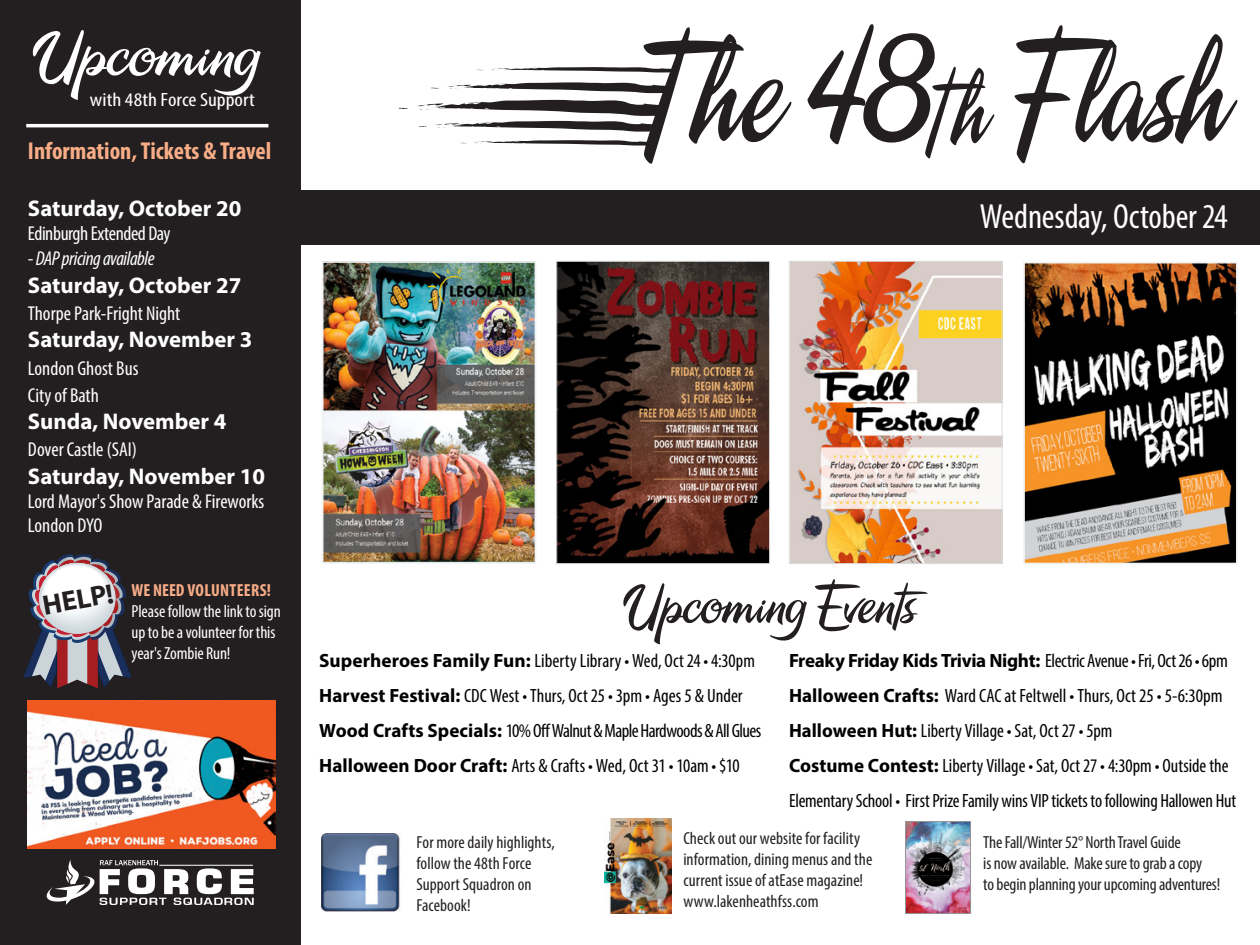
<style>
.page{position:relative;width:1260px;height:945px;background:#fff}
.page>*{position:absolute;margin:0;border:0;box-sizing:border-box;transform-origin:0 0}
.t1{font:148.75px "A&S Signwriter";letter-spacing:.015em;color:#231f20;scale:1.05 1}
.t2{font:63px "A&S Signwriter";letter-spacing:.005em;color:#fff;scale:1.39 1}
.t3{font:55.12px "A&S Signwriter";letter-spacing:.005em;color:#231f20;scale:1.28 1}
.t4{font:condensed 35px "Myriad Pro";letter-spacing:-.005em;color:#fff}
.t5{font:700 28px "Myriad Pro";color:#231f20}
.t6{font:700 condensed 24.5px "Myriad Pro";color:#f9ad86}
.t7{font:700 22.75px "Myriad Pro";color:#fff}
.t8{font:condensed 20.12px/27.3px "Myriad Pro";color:#fff}
.t9{font:condensed 20.12px "Myriad Pro";letter-spacing:-.02em;color:#fff}
.t10{font:italic condensed 20.12px "Myriad Pro";letter-spacing:-.02em;color:#fff}
.t11{font:condensed 19.25px/35px "Myriad Pro";letter-spacing:-.005em;color:#000}
.t12{font:condensed 19.25px "Myriad Pro";color:#fff;scale:1.15 1}
.t13{font:condensed 17.5px/21px "Myriad Pro";color:#231f20}
.t14{font:condensed 17.5px/21px "Myriad Pro";letter-spacing:-.01em;color:#fff}
.t15{font:700 condensed 17.5px "Myriad Pro";letter-spacing:.015em;color:#f9ad86}
.s1{font-size:105px}
.s2{font-weight:700;font-stretch:normal}
</style>
<div class="page">
<div style="left:0;top:0;width:300px;height:945px;background:#231f20"></div>
<hr style="left:26px;top:124px;width:242px;height:3px;background:#fff">
<img style="left:322px;top:834px;width:78px;height:78px">
<img style="left:604px;top:818px;width:68px;height:95px">
<img style="left:907px;top:823px;width:62px;height:89px">
<div style="left:905px;top:821px;width:66px;height:93px;border:1px solid #939598"></div>
<svg style="left:447px;top:82px;width:227px;height:11px"></svg>
<svg style="left:491px;top:67px;width:187px;height:5px"></svg>
<svg style="left:417px;top:100px;width:250px;height:32px"></svg>
<svg style="left:460px;top:140px;width:196px;height:6px"></svg>
<svg style="left:47px;top:860px;width:207px;height:45px"></svg>
<hr style="left:159px;top:865px;width:94px;height:1px;background:#fff">
<div style="left:298px;top:191px;width:962px;height:54px;background:#231f20"></div>
<img style="left:559px;top:263px;width:209px;height:299px">
<div style="left:557px;top:261px;width:213px;height:303px;border:1px solid #dcdddf"></div>
<img style="left:325px;top:264px;width:208px;height:297px">
<div style="left:322px;top:261px;width:214px;height:303px;border:2px solid #f1f2f3"></div>
<img style="left:27px;top:700px;width:248px;height:148px">
<svg style="left:24px;top:554px;width:107px;height:134px"></svg>
<img style="left:1026px;top:265px;width:209px;height:296px">
<div style="left:1023px;top:262px;width:215px;height:302px;border:2px solid #f1f2f3"></div>
<img style="left:791px;top:263px;width:209px;height:299px">
<div style="left:789px;top:261px;width:213px;height:303px;border:1px solid #dcdddf"></div>
<h2 class="t2" style="left:35px;top:25px;width:162px">Upcoming</h2>
<p class="t12" style="left:90px;top:88px;width:145px">with 48th Force Support</p>
<p class="t6" style="left:28px;top:136px;width:245px">Information, Tickets &amp; Travel</p>
<p class="t7" style="left:28px;top:194px;width:215px">Saturday, October 20</p>
<p class="t9" style="left:28px;top:221px;width:144px">Edinburgh Extended Day</p>
<p class="t10" style="left:28px;top:247px;width:128px">- DAP pricing available</p>
<p class="t7" style="left:28px;top:270px;width:215px">Saturday, October 27</p>
<p class="t8" style="left:28px;top:299px;width:154px">Thorpe Park-Fright Night</p>
<p class="t7" style="left:28px;top:325px;width:226px">Saturday, November 3</p>
<p class="t8" style="left:28px;top:354px;width:112px">London Ghost Bus<br>City of Bath</p>
<p class="t7" style="left:28px;top:407px;width:200px">Sunda, November 4</p>
<p class="t8" style="left:28px;top:436px;width:110px">Dover Castle (SAI)</p>
<p class="t7" style="left:28px;top:461px;width:239px">Saturday, November 10</p>
<p class="t8" style="left:28px;top:489px;width:238px;line-height:24.2px">Lord Mayor's Show Parade &amp; Fireworks<br>London DYO</p>
<h3 class="t5" style="left:40px;top:587px;width:73px;rotate:-10deg">HELP!</h3>
<p class="t15" style="left:132px;top:579px;width:141px">WE NEED VOLUNTEERS!</p>
<p class="t14" style="left:132px;top:601px;width:151px">Please follow the link to sign up to be a volunteer for this year's Zombie Run!</p>
<h1 class="t1" style="left:643px;top:21px;width:552px">The 48<span class="s1">th</span> Flash</h1>
<h3 class="t4" style="left:980px;top:195px;width:249px">Wednesday, October 24</h3>
<h3 class="t3" style="left:625px;top:578px;width:245px">Upcoming Events</h3>
<p class="t11" style="left:319px;top:643px;width:444px"><span class="s2">Superheroes Family Fun:</span> Liberty Library • Wed, Oct 24 • 4:30pm <span class="s2">Harvest Festival:</span> CDC West • Thurs, Oct 25 • 3pm • Ages 5 &amp; Under <span class="s2">Wood Crafts Specials:</span> 10% Off Walnut &amp; Maple Hardwoods &amp; All Glues <span class="s2">Halloween Door Craft:</span> Arts &amp; Crafts • Wed, Oct 31 • 10am • $10</p>
<p class="t11" style="left:789px;top:643px;width:449px"><span class="s2">Freaky Friday Kids Trivia Night:</span> Electric Avenue • Fri, Oct 26 • 6pm <span class="s2">Halloween Crafts:</span> Ward CAC at Feltwell • Thurs, Oct 25 • 5-6:30pm <span class="s2">Halloween Hut:</span> Liberty Village • Sat, Oct 27 • 5pm<br><span class="s2">Costume Contest:</span> Liberty Village • Sat, Oct 27 • 4:30pm • Outside the Elementary School • First Prize Family wins VIP tickets to following Hallowen Hut</p>
<p class="t13" style="left:983px;top:832px;width:239px">The Fall/Winter 52° North Travel Guide<br>is now available. Make sure to grab a copy<br>to begin planning your upcoming adventures!</p>
<p class="t13" style="left:416px;top:832px;width:140px">For more daily highlights, follow the 48th Force<br>Support Squadron on<br>Facebook!</p>
<p class="t13" style="left:683px;top:827px;width:191px">Check out our website for facility information, dining menus and the current issue of atEase magazine! www.lakenheathfss.com</p>
</div>
